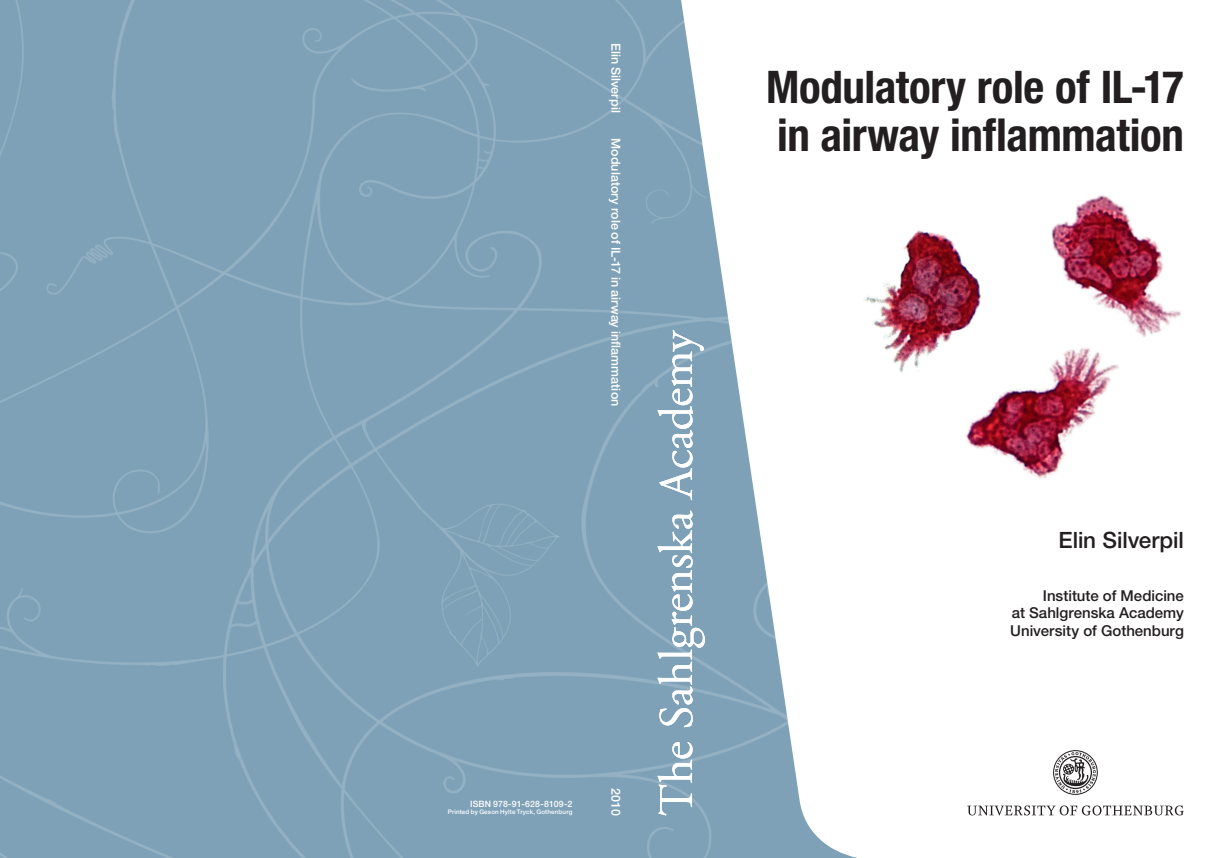
<style>
.page{position:relative;width:1230px;height:858px;background:#fff}
.page>*{position:absolute;margin:0;border:0;box-sizing:border-box;transform-origin:0 0}
.t1{font:700 condensed 45px/47.5px "Helvetica Neue LT Std";letter-spacing:-.01em;color:#231f20}
.t2{font:500 22.5px "Helvetica Neue LT Std";letter-spacing:-.005em;color:#231f20}
.t3{font:500 15px/17.5px "Helvetica Neue LT Std";color:#231f20;text-align:justify}
.t4{font:500 12.5px "Helvetica Neue";letter-spacing:.005em;color:#fff}
.t5{font:500 8.75px "Helvetica Neue";letter-spacing:.015em;color:#fff}
.t6{font:500 6.25px "Helvetica Neue";letter-spacing:.025em;color:#fff}
</style>
<div class="page">
<img style="left:966px;top:195px;width:215px;height:284px">
<img style="left:0;top:0;width:853px;height:857px">
<img style="left:657px;top:330px;width:47px;height:86px">
<svg style="left:1053px;top:750px;width:45px;height:45px"></svg>
<svg style="left:967px;top:805px;width:216px;height:10px"></svg>
<img style="left:848px;top:220px;width:148px;height:160px">
<p class="t4" style="left:623px;top:43px;width:72px;rotate:90deg">Elin Silverpil</p>
<p class="t4" style="left:623px;top:138px;width:270px;rotate:90deg">Modulatory role of IL-17 in airway inflammation</p>
<p class="t5" style="left:470px;top:798px;width:104px">ISBN 978-91-628-8109-2</p>
<p class="t6" style="left:448px;top:808px;width:126px">Printed by Geson Hylte Tryck, Gothenburg</p>
<p class="t4" style="left:623px;top:788px;width:29px;rotate:90deg">2010</p>
<h1 class="t1" style="left:766px;top:63px;width:419px">Modulatory role of IL-17 in airway inflammation</h1>
<h2 class="t2" style="left:1058px;top:526px;width:127px">Elin Silverpil</h2>
<p class="t3" style="left:1010px;top:586px;width:175px;text-indent:33px">Institute of Medicine at Sahlgrenska Academy University of Gothenburg</p>
</div>
